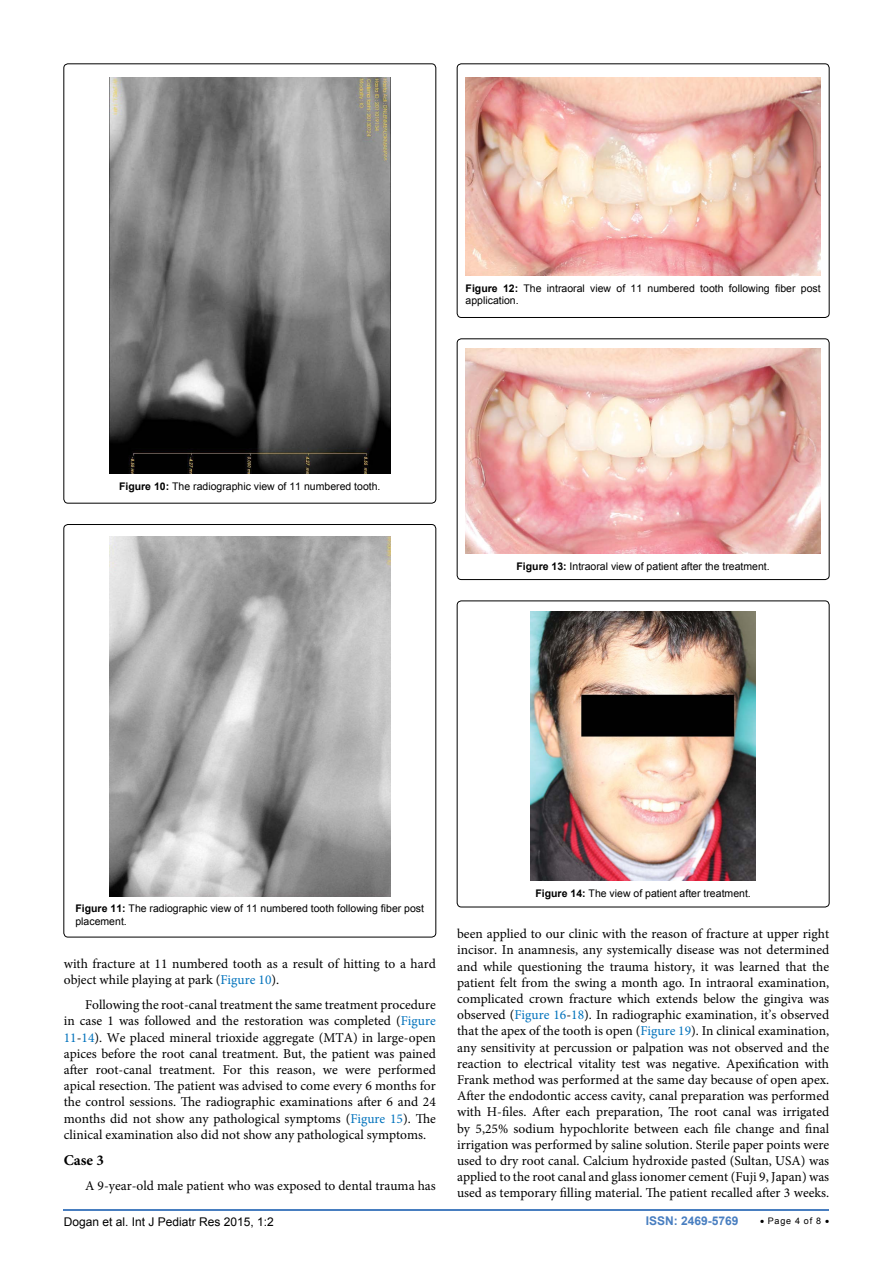
<style>
.page{position:relative;width:893px;height:1263px;background:#fff}
.page>*{position:absolute;margin:0;border:0;box-sizing:border-box;transform-origin:0 0}
.t1{font:700 15px "Minion Pro";color:#000}
.t2{font:13.5px/16.2px "Minion Pro";color:#000;text-align:justify}
.t3{font:12px "Arial";color:#000}
.t4{font:700 12px "Arial";color:#487ec0}
.t5{font:10.5px/12.6px "Arial";color:#000}
.t6{font:9px "Arial";letter-spacing:.08em;color:#000}
.s1{font-weight:700}
.s2{color:#0072bc}
</style>
<div class="page">
<hr style="left:64px;top:1209px;width:765px;height:2px;background:#487ec0">
<img style="left:109px;top:77px;width:282px;height:396px">
<div style="left:64px;top:524px;width:372px;height:413px;border:1px solid #000;border-radius:4px"></div>
<img style="left:109px;top:537px;width:282px;height:359px">
<div style="left:457px;top:64px;width:372px;height:253px;border:1px solid #000;border-radius:4px"></div>
<img style="left:466px;top:77px;width:355px;height:198px">
<div style="left:457px;top:339px;width:372px;height:241px;border:1px solid #000;border-radius:4px"></div>
<img style="left:466px;top:348px;width:355px;height:206px">
<div style="left:457px;top:601px;width:372px;height:306px;border:1px solid #000;border-radius:4px"></div>
<img style="left:531px;top:611px;width:224px;height:270px">
<p class="t5" style="left:119px;top:480px;width:263px"><span class="s1">Figure 10:</span> The radiographic view of 11 numbered tooth.</p>
<p class="t5" style="left:466px;top:282px;width:357px"><span class="s1">Figure 12:</span> The intraoral view of 11 numbered tooth following fiber post application.</p>
<p class="t5" style="left:516px;top:560px;width:255px"><span class="s1">Figure 13:</span> Intraoral view of patient after the treatment.</p>
<p class="t5" style="left:75px;top:902px;width:350px"><span class="s1">Figure 11:</span> The radiographic view of 11 numbered tooth following fiber post placement.</p>
<p class="t2" style="left:64px;top:956px;width:374px">with fracture at 11 numbered tooth as a result of hitting to a hard object while playing at park (<span class="s2">Figure 10</span>).</p>
<p class="t2" style="left:64px;top:997px;width:374px;text-indent:21px">Following the root-canal treatment the same treatment procedure in case 1 was followed and the restoration was completed (<span class="s2">Figure 11</span>-<span class="s2">14</span>). We placed mineral trioxide aggregate (MTA) in large-open apices before the root canal treatment. But, the patient was pained after root-canal treatment. For this reason, we were performed apical resection. The patient was advised to come every 6 months for the control sessions. The radiographic examinations after 6 and 24 months did not show any pathological symptoms (<span class="s2">Figure 15</span>). The clinical examination also did not show any pathological symptoms.</p>
<p class="t1" style="left:64px;top:1150px;width:42px">Case 3</p>
<p class="t2" style="left:85px;top:1177px;width:352px">A 9-year-old male patient who was exposed to dental trauma has</p>
<p class="t5" style="left:535px;top:887px;width:217px"><span class="s1">Figure 14:</span> The view of patient after treatment.</p>
<p class="t2" style="left:457px;top:926px;width:374px">been applied to our clinic with the reason of fracture at upper right incisor. In anamnesis, any systemically disease was not determined and while questioning the trauma history, it was learned that the patient felt from the swing a month ago. In intraoral examination, complicated crown fracture which extends below the gingiva was observed (<span class="s2">Figure 16</span>-<span class="s2">18</span>). In radiographic examination, it’s observed that the apex of the tooth is open (<span class="s2">Figure 19</span>). In clinical examination, any sensitivity at percussion or palpation was not observed and the reaction to electrical vitality test was negative. Apexification with Frank method was performed at the same day because of open apex.<br>After the endodontic access cavity, canal preparation was performed with H-files. After each preparation, The root canal was irrigated by 5,25% sodium hypochlorite between each file change and final irrigation was performed by saline solution. Sterile paper points were used to dry root canal. Calcium hydroxide pasted (Sultan, USA) was applied to the root canal and glass ionomer cement (Fuji 9, Japan) was used as temporary filling material. The patient recalled after 3 weeks.</p>
<p class="t3" style="left:64px;top:1213px;width:212px">Dogan et al. Int J Pediatr Res 2015, 1:2</p>
<p class="t4" style="left:646px;top:1212px;width:94px">ISSN: 2469-5769</p>
<p class="t6" style="left:760px;top:1214px;width:71px">• Page 4 of 8 •</p>
</div>
